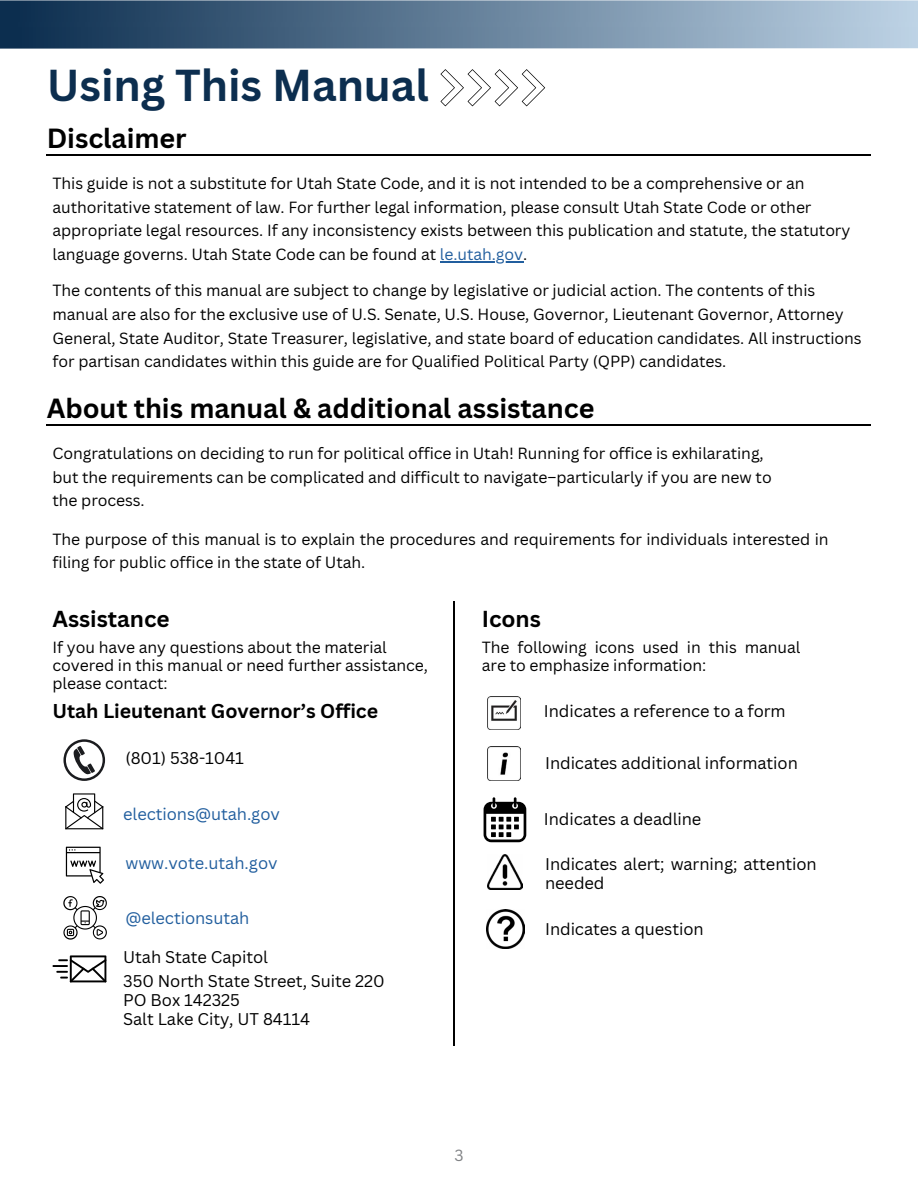
<style>
.page{position:relative;width:918px;height:1188px;background:#fff}
.page>*{position:absolute;margin:0;border:0;box-sizing:border-box;transform-origin:0 0}
.t1{font:700 43.5px "Canva Sans";color:#0c2e4f}
.t2{font:700 27px "Canva Sans";letter-spacing:-.005em;color:#000}
.t3{font:700 22.5px "Canva Sans";color:#000}
.t4{font:700 19.5px "Canva Sans";letter-spacing:-.005em;color:#000}
.t5{font:16.5px/19.2px "Canva Sans";letter-spacing:-.005em;color:#000}
.t6{font:16.5px "Canva Sans";letter-spacing:-.005em;color:#215e9e}
.t7{font:15.75px/23.7px "Canva Sans";letter-spacing:-.005em;color:#000}
.t8{font:15.75px "Canva Sans";color:#808285}
.s1{color:#215e9e}
</style>
<div class="page">
<img style="left:46px;top:424px;width:825px;height:2px">
<hr style="left:47px;top:424px;width:824px;height:1px;background:#000">
<img style="left:46px;top:154px;width:825px;height:2px">
<hr style="left:47px;top:154px;width:824px;height:1px;background:#000">
<img style="left:487px;top:747px;width:34px;height:33px">
<img style="left:487px;top:696px;width:34px;height:34px">
<hr style="left:453px;top:602px;width:2px;height:444px;background:#000">
<img style="left:488px;top:855px;width:35px;height:35px">
<img style="left:486px;top:910px;width:38px;height:38px">
<svg style="left:441px;top:69px;width:104px;height:37px"></svg>
<svg style="left:65px;top:793px;width:38px;height:36px"></svg>
<svg style="left:63px;top:739px;width:42px;height:42px"></svg>
<svg style="left:66px;top:847px;width:38px;height:37px"></svg>
<svg style="left:53px;top:955px;width:53px;height:27px"></svg>
<svg style="left:63px;top:896px;width:44px;height:44px"></svg>
<svg style="left:0;top:0;width:918px;height:49px;background:#66819a"></svg>
<svg style="left:484px;top:797px;width:42px;height:45px"></svg>
<hr style="left:440px;top:261px;width:83px;height:1px;background:#215e9e">
<p class="t1" style="left:47px;top:54px;width:384px">Using This Manual</p>
<p class="t2" style="left:47px;top:119px;width:141px">Disclaimer</p>
<p class="t7" style="left:53px;top:171px;width:799px">This guide is not a substitute for Utah State Code, and it is not intended to be a comprehensive or an authoritative statement of law. For further legal information, please consult Utah State Code or other appropriate legal resources. If any inconsistency exists between this publication and statute, the statutory language governs. Utah State Code can be found at <span class="s1">le.utah.gov</span>.</p>
<p class="t7" style="left:53px;top:279px;width:811px">The contents of this manual are subject to change by legislative or judicial action. The contents of this manual are also for the exclusive use of U.S. Senate, U.S. House, Governor, Lieutenant Governor, Attorney General, State Auditor, State Treasurer, legislative, and state board of education candidates. All instructions for partisan candidates within this guide are for Qualified Political Party (QPP) candidates.</p>
<p class="t2" style="left:47px;top:390px;width:549px">About this manual &amp; additional assistance</p>
<p class="t7" style="left:53px;top:441px;width:721px">Congratulations on deciding to run for political office in Utah! Running for office is exhilarating, but the requirements can be complicated and difficult to navigate–particularly if you are new to the process.</p>
<p class="t7" style="left:53px;top:527px;width:778px">The purpose of this manual is to explain the procedures and requirements for individuals interested in filing for public office in the state of Utah.</p>
<p class="t3" style="left:53px;top:603px;width:119px">Assistance</p>
<p class="t3" style="left:482px;top:603px;width:61px">Icons</p>
<p class="t7" style="left:53px;top:638px;width:377px;line-height:18px">If you have any questions about the material covered in this manual or need further assistance, please contact:</p>
<p class="t7" style="left:482px;top:638px;width:320px;line-height:18px">The following icons used in this manual are to emphasize information:</p>
<p class="t4" style="left:53px;top:697px;width:327px">Utah Lieutenant Governor’s Office</p>
<p class="t5" style="left:544px;top:701px;width:243px">Indicates a reference to a form</p>
<p class="t5" style="left:125px;top:748px;width:120px">(801) 538-1041</p>
<p class="t5" style="left:545px;top:753px;width:254px">Indicates additional information</p>
<p class="t6" style="left:123px;top:802px;width:158px">elections@utah.gov</p>
<p class="t5" style="left:544px;top:809px;width:159px">Indicates a deadline</p>
<p class="t6" style="left:125px;top:852px;width:154px">www.vote.utah.gov</p>
<p class="t6" style="left:125px;top:906px;width:125px">@electionsutah</p>
<p class="t5" style="left:545px;top:854px;width:273px">Indicates alert; warning; attention needed</p>
<p class="t5" style="left:545px;top:919px;width:160px">Indicates a question</p>
<p class="t5" style="left:123px;top:947px;width:146px">Utah State Capitol</p>
<p class="t5" style="left:123px;top:971px;width:263px">350 North State Street, Suite 220</p>
<p class="t5" style="left:123px;top:990px;width:118px">PO Box 142325</p>
<p class="t5" style="left:123px;top:1009px;width:189px">Salt Lake City, UT 84114</p>
<p class="t8" style="left:454px;top:1144px;width:11px">3</p>
</div>
